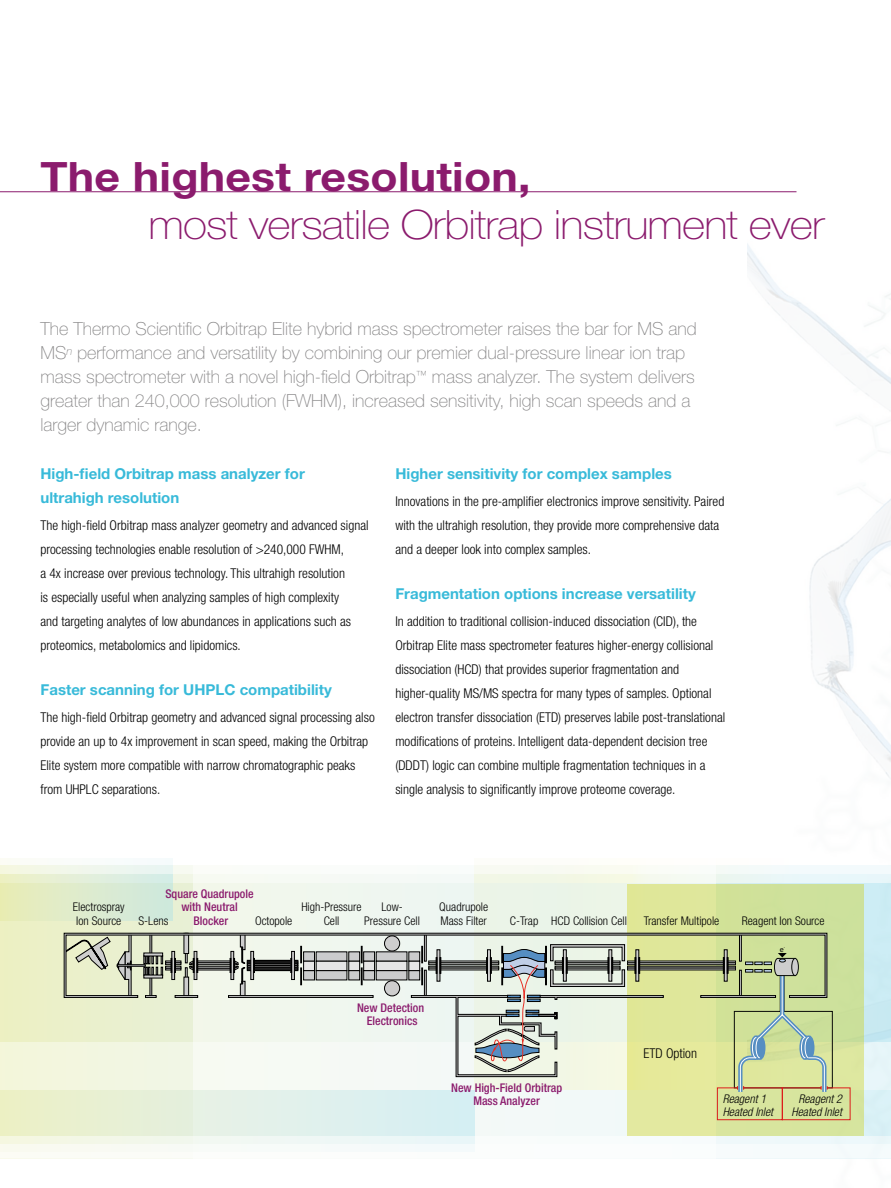
<style>
.page{position:relative;width:891px;height:1188px;background:#fff}
.page>*{position:absolute;margin:0;border:0;box-sizing:border-box;transform-origin:0 0}
.t1{font:100 40.5px "Helvetica Neue";letter-spacing:-.02em;color:#8b1b6d;scale:1.1 1}
.t2{font:700 40.5px "Helvetica Neue";letter-spacing:.005em;color:#8b1b6d;scale:1.1 1}
.t3{font:100 18px/24px "Helvetica Neue";color:#868586}
.t4{font:700 15px/24px "Helvetica Neue";color:#38bad9}
.t5{font:300 condensed 13.5px/24px "Helvetica Neue";color:#000}
.t6{font:300 condensed 12px/13.5px "Helvetica Neue";color:#000}
.t7{font:500 condensed 12px/13.5px "Helvetica Neue";color:#8b1b6d;text-align:center}
.t8{font:italic 300 condensed 12px/13.5px "Helvetica Neue";color:#000}
.t9{font:700 condensed 7.95px "Helvetica Neue LT Std";color:#000}
</style>
<div class="page">
<img style="left:809px;top:359px;width:82px;height:419px">
<svg style="left:0;top:874px;width:891px;height:262px;background:#eef5e1"></svg>
<div style="left:474px;top:859px;width:417px;height:230px;background:#e8f6f9"></div>
<svg style="left:0;top:883px;width:891px;height:159px;background:#e3eed3"></svg>
<svg style="left:193px;top:874px;width:523px;height:262px;fill:#f2f7ef"></svg>
<div style="left:0;top:859px;width:172px;height:61px;background:linear-gradient(to right,#ebeeba,#d0eae2)"></div>
<div style="left:0;top:1090px;width:474px;height:62px;background:linear-gradient(to right,#eef0c9,#d7f0fa)"></div>
<div style="left:0;top:852px;width:891px;height:22px;background:linear-gradient(to right,#f5f9ee,#f8fcfc)"></div>
<div style="left:0;top:1136px;width:891px;height:22px;background:linear-gradient(to right,#f2f7e9,#f1faff)"></div>
<div style="left:0;top:843px;width:891px;height:22px;background:#fff"></div>
<div style="left:0;top:1144px;width:891px;height:30px;background:#fff"></div>
<hr style="left:0;top:191px;width:797px;height:1px;background:#8b1b6d">
<svg style="left:627px;top:884px;width:237px;height:251px;background:#d9e49b"></svg>
<svg style="left:717px;top:953px;width:133px;height:167px;background:#cad79a"></svg>
<svg style="left:64px;top:932px;width:764px;height:66px;background:#b8bfa6"></svg>
<div style="left:117px;top:964px;width:29px;height:3px;background:#cbcccd;border:1px solid #000"></div>
<svg style="left:411px;top:944px;width:253px;height:133px;background:#c7cdbe"></svg>
<h1 class="t2" style="left:40px;top:152px;width:447px">The highest resolution,</h1>
<h1 class="t1" style="left:148px;top:202px;width:616px">most versatile Orbitrap instrument ever</h1>
<p class="t3" style="left:40px;top:317px;width:658px">The Thermo Scientific Orbitrap Elite hybrid mass spectrometer raises the bar for MS and MS<sup>n</sup> performance and versatility by combining our premier dual-pressure linear ion trap mass spectrometer with a novel high-field Orbitrap<sup>™</sup> mass analyzer. The system delivers greater than 240,000 resolution (FWHM), increased sensitivity, high scan speeds and a larger dynamic range.</p>
<p class="t4" style="left:40px;top:462px;width:266px">High-field Orbitrap mass analyzer for ultrahigh resolution</p>
<p class="t5" style="left:40px;top:514px;width:330px">The high-field Orbitrap mass analyzer geometry and advanced signal processing technologies enable resolution of &gt;240,000 FWHM,<br>a 4x increase over previous technology. This ultrahigh resolution<br>is especially useful when analyzing samples of high complexity<br>and targeting analytes of low abundances in applications such as proteomics, metabolomics and lipidomics.</p>
<p class="t4" style="left:40px;top:678px;width:293px">Faster scanning for UHPLC compatibility</p>
<p class="t5" style="left:40px;top:706px;width:336px">The high-field Orbitrap geometry and advanced signal processing also provide an up to 4x improvement in scan speed, making the Orbitrap Elite system more compatible with narrow chromatographic peaks from UHPLC separations.</p>
<p class="t4" style="left:395px;top:462px;width:278px">Higher sensitivity for complex samples</p>
<p class="t5" style="left:395px;top:490px;width:330px">Innovations in the pre-amplifier electronics improve sensitivity. Paired with the ultrahigh resolution, they provide more comprehensive data and a deeper look into complex samples.</p>
<p class="t4" style="left:395px;top:582px;width:302px">Fragmentation options increase versatility</p>
<p class="t5" style="left:395px;top:610px;width:331px">In addition to traditional collision-induced dissociation (CID), the Orbitrap Elite mass spectrometer features higher-energy collisional dissociation (HCD) that provides superior fragmentation and higher-quality MS/MS spectra for many types of samples. Optional electron transfer dissociation (ETD) preserves labile post-translational modifications of proteins. Intelligent data-dependent decision tree (DDDT) logic can combine multiple fragmentation techniques in a single analysis to significantly improve proteome coverage.</p>
<p class="t6" style="left:73px;top:900px;width:53px">Electrospray<br>Ion Source</p>
<p class="t7" style="left:165px;top:887px;width:90px">Square Quadrupole with Neutral<br>Blocker</p>
<p class="t6" style="left:139px;top:914px;width:31px">S-Lens</p>
<p class="t6" style="left:255px;top:914px;width:39px">Octopole</p>
<p class="t6" style="left:301px;top:900px;width:62px;text-align:center">High-Pressure<br>Cell</p>
<p class="t6" style="left:364px;top:900px;width:57px;text-align:center">Low-<br>Pressure Cell</p>
<p class="t6" style="left:439px;top:900px;width:50px">Quadrupole<br>Mass Filter</p>
<p class="t6" style="left:510px;top:914px;width:30px">C-Trap</p>
<p class="t6" style="left:551px;top:914px;width:77px">HCD Collision Cell</p>
<p class="t6" style="left:644px;top:914px;width:77px">Transfer Multipole</p>
<p class="t7" style="left:357px;top:1001px;width:69px">New Detection<br>Electronics</p>
<p class="t5" style="left:644px;top:1042px;width:55px">ETD Option</p>
<p class="t6" style="left:742px;top:914px;width:84px">Reagent Ion Source</p>
<p class="t9" style="left:780px;top:944px;width:7px">e<sup>-</sup></p>
<p class="t7" style="left:451px;top:1081px;width:112px">New High-Field Orbitrap<br>Mass Analyzer</p>
<p class="t8" style="left:723px;top:1092px;width:52px">Reagent 1<br>Heated Inlet</p>
<p class="t8" style="left:792px;top:1092px;width:52px;text-align:center">Reagent 2<br>Heated Inlet</p>
</div>
